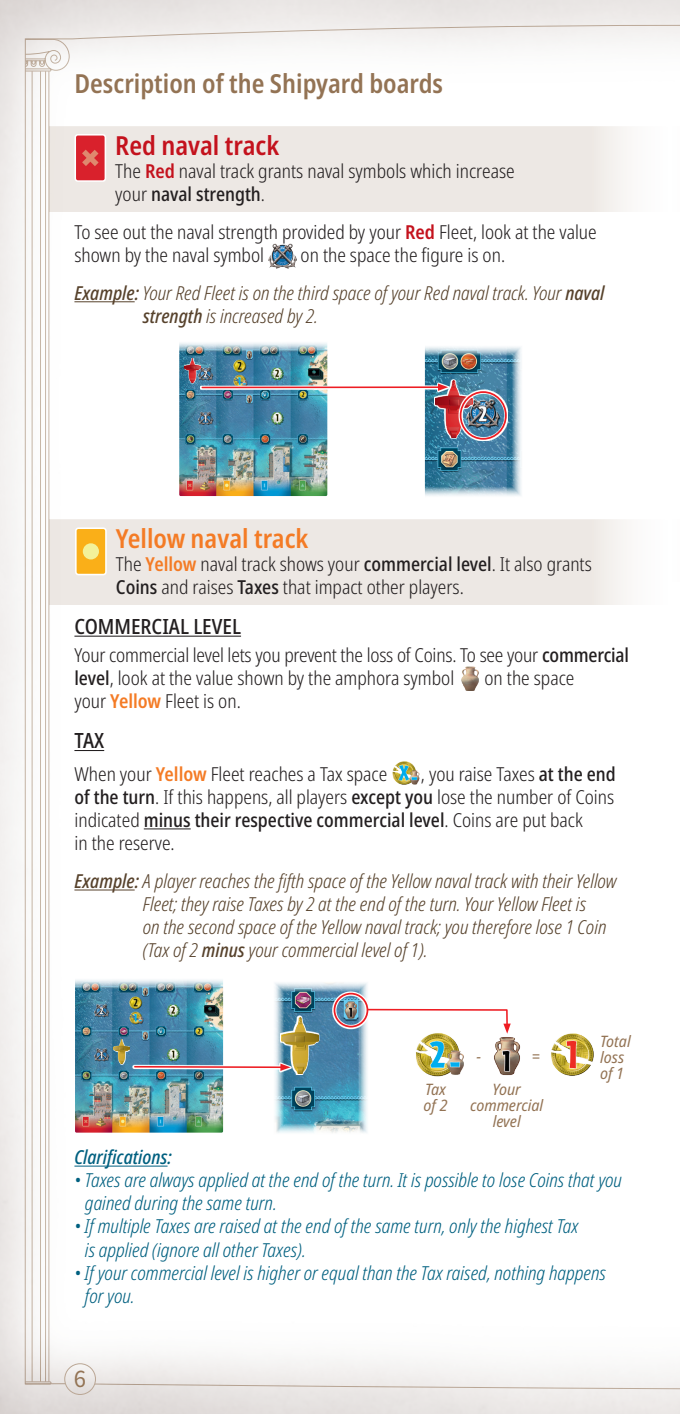
<style>
.page{position:relative;width:680px;height:1414px;background:#fff}
.page>*{position:absolute;margin:0;border:0;box-sizing:border-box;transform-origin:0 0}
.t1{font:600 condensed 26.25px "Noto Sans";color:#937354}
.t2{font:600 condensed 26.25px "Noto Sans";color:#f47b25}
.t3{font:600 condensed 26.25px "Noto Sans";color:#c4121d}
.PAGE{font:22.05px "Noto Sans CJ Kjp";color:#937354}
.t4{font:500 condensed 21px "Noto Sans";color:#231f20}
.PARAGRAPH___RETRAIT{font:300 condensed 19.25px/23.1px "Noto Sans";color:#231f20}
.EXAMPLE{font:italic 300 condensed 19.25px/23.1px "Noto Sans";color:#57422c}
.NOTES{font:italic 300 condensed 19.25px/23.1px "Noto Sans";color:#006080}
.EXAMPLE-2{font:italic 500 condensed 19.25px "Noto Sans";color:#006080}
.LEGENDES{font:italic semi-condensed 15.75px/15.8px "Noto Sans";color:#937354}
.LEGENDES_GAUCHE{font:italic semi-condensed 15.75px/15.8px "Noto Sans";color:#937354}
.s1{font-weight:600;color:#c4121d}
.s2{font-weight:500}
.s3{font-weight:600;color:#f47b25}
</style>
<div class="page">
<img style="left:0;top:0;width:680px;height:1414px">
<img style="left:65px;top:1364px;width:30px;height:30px">
<div style="left:64px;top:1363px;width:32px;height:32px;border:1px solid #baa694;border-radius:50%"></div>
<svg style="left:49px;top:126px;width:611px;height:86px;background:#eee9e5"></svg>
<div style="left:660px;top:126px;width:20px;height:86px;background:#fefefe"></div>
<svg style="left:49px;top:520px;width:631px;height:85px;background:#eee9e5"></svg>
<div style="left:660px;top:520px;width:20px;height:62px;background:#fefefe"></div>
<hr style="left:74px;top:301px;width:61px;height:1px;background:#57422c">
<img style="left:268px;top:243px;width:28px;height:26px">
<hr style="left:74px;top:636px;width:167px;height:1px;background:#231f20">
<hr style="left:74px;top:750px;width:30px;height:1px;background:#231f20">
<hr style="left:144px;top:828px;width:47px;height:1px;background:#231f20">
<hr style="left:74px;top:889px;width:61px;height:1px;background:#57422c">
<img style="left:458px;top:667px;width:22px;height:23px">
<img style="left:391px;top:757px;width:30px;height:31px">
<hr style="left:74px;top:1165px;width:93px;height:1px;background:#006080">
<img style="left:425px;top:343px;width:99px;height:157px">
<svg style="left:434px;top:379px;width:39px;height:59px"></svg>
<img style="left:435px;top:380px;width:37px;height:57px">
<img style="left:179px;top:339px;width:148px;height:157px">
<svg style="left:200px;top:358px;width:1px;height:24px"></svg>
<img style="left:184px;top:358px;width:16px;height:25px">
<svg style="left:200px;top:382px;width:249px;height:10px"></svg>
<hr style="left:202px;top:386px;width:239px;height:2px;background:#ee1d23">
<svg style="left:438px;top:383px;width:10px;height:8px"></svg>
<img style="left:458px;top:390px;width:50px;height:51px">
<div style="left:459px;top:391px;width:47px;height:49px;border:2px solid #ee1d23;border-radius:50%"></div>
<img style="left:271px;top:979px;width:100px;height:157px">
<svg style="left:280px;top:1016px;width:39px;height:59px"></svg>
<img style="left:281px;top:1017px;width:37px;height:56px">
<img style="left:75px;top:976px;width:148px;height:156px">
<svg style="left:113px;top:1039px;width:1px;height:25px"></svg>
<img style="left:114px;top:1039px;width:16px;height:25px">
<svg style="left:133px;top:1062px;width:159px;height:10px"></svg>
<svg style="left:133px;top:1063px;width:157px;height:8px"></svg>
<img style="left:415px;top:1035px;width:49px;height:45px">
<img style="left:486px;top:1035px;width:41px;height:41px">
<img style="left:548px;top:1031px;width:49px;height:49px">
<svg style="left:332px;top:991px;width:180px;height:44px"></svg>
<div style="left:333px;top:993px;width:35px;height:34px;border:2px solid #ee1d23;border-radius:50%"></div>
<svg style="left:366px;top:1008px;width:144px;height:26px"></svg>
<div style="left:75px;top:135px;width:30px;height:46px;background:#d9212c;border-radius:3px"></div>
<div style="left:74px;top:134px;width:32px;height:48px;border:2px solid #fff;border-radius:3px"></div>
<svg style="left:82px;top:150px;width:17px;height:16px"></svg>
<div style="left:76px;top:528px;width:30px;height:46px;background:#faaf18;border-radius:3px"></div>
<div style="left:75px;top:527px;width:32px;height:48px;border:2px solid #fff;border-radius:3px"></div>
<div style="left:83px;top:543px;width:16px;height:16px;background:#f3f199;border-radius:50%"></div>
<h3 class="t1" style="left:74px;top:64px;width:370px">Description of the Shipyard boards</h3>
<h3 class="t3" style="left:115px;top:126px;width:165px">Red naval track</h3>
<p class="PARAGRAPH___RETRAIT" style="left:115px;top:160px;width:401px">The <span class="s1">Red</span> naval track grants naval symbols which increase your <span class="s2">naval strength</span>.</p>
<p class="PARAGRAPH___RETRAIT" style="left:74px;top:221px;width:524px">To see out the naval strength provided by your <span class="s1">Red</span> Fleet, look at the value shown by the naval symbol</p>
<p class="PARAGRAPH___RETRAIT" style="left:300px;top:244px;width:206px">on the space the figure is on.</p>
<p class="EXAMPLE" style="left:143px;top:282px;width:463px;text-indent:-68px"><span class="s2">Example:</span> Your Red Fleet is on the third space of your Red naval track. Your <span class="s2">naval strength</span> is increased by 2.</p>
<h3 class="t2" style="left:116px;top:520px;width:194px">Yellow naval track</h3>
<p class="PARAGRAPH___RETRAIT" style="left:116px;top:553px;width:477px">The <span class="s3">Yellow</span> naval track shows your <span class="s2">commercial level</span>. It also grants<br><span class="s2">Coins</span> and raises <span class="s2">Taxes</span> that impact other players.</p>
<h4 class="t4" style="left:74px;top:612px;width:168px">COMMERCIAL LEVEL</h4>
<p class="PARAGRAPH___RETRAIT" style="left:74px;top:644px;width:556px">Your commercial level lets you prevent the loss of Coins. To see your <span class="s2">commercial level</span>, look at the value shown by the amphora symbol</p>
<p class="PARAGRAPH___RETRAIT" style="left:484px;top:667px;width:91px">on the space</p>
<p class="PARAGRAPH___RETRAIT" style="left:74px;top:690px;width:168px">your <span class="s3">Yellow</span> Fleet is on.</p>
<h4 class="t4" style="left:74px;top:726px;width:31px">TAX</h4>
<p class="PARAGRAPH___RETRAIT" style="left:74px;top:763px;width:314px">When your <span class="s3">Yellow</span> Fleet reaches a Tax space</p>
<p class="PARAGRAPH___RETRAIT" style="left:74px;top:763px;width:543px;text-indent:346px">, you raise Taxes <span class="s2">at the end of the turn</span>. If this happens, all players <span class="s2">except you</span> lose the number of Coins indicated <span class="s2">minus their respective commercial level</span>. Coins are put back<br>in the reserve.</p>
<p class="EXAMPLE" style="left:143px;top:870px;width:475px;text-indent:-68px"><span class="s2">Example:</span> A player reaches the fifth space of the Yellow naval track with their Yellow Fleet; they raise Taxes by 2 at the end of the turn. Your Yellow Fleet is<br>on the second space of the Yellow naval track; you therefore lose 1 Coin (Tax of 2 <span class="s2">minus</span> your commercial level of 1).</p>
<p class="LEGENDES" style="left:476px;top:1049px;width:6px">-</p>
<p class="LEGENDES" style="left:531px;top:1049px;width:10px">=</p>
<p class="LEGENDES" style="left:423px;top:1082px;width:25px">Tax of 2</p>
<p class="LEGENDES" style="left:470px;top:1082px;width:75px;text-align:center">Your commercial level</p>
<p class="LEGENDES_GAUCHE" style="left:600px;top:1034px;width:32px">Total loss of 1</p>
<p class="EXAMPLE-2" style="left:74px;top:1143px;width:99px">Clarifications:</p>
<p class="NOTES" style="left:85px;top:1169px;width:538px;text-indent:-11px">• Taxes are always applied at the end of the turn. It is possible to lose Coins that you gained during the same turn.</p>
<p class="NOTES" style="left:85px;top:1215px;width:495px;text-indent:-11px">• If multiple Taxes are raised at the end of the same turn, only the highest Tax is applied (ignore all other Taxes).</p>
<p class="NOTES" style="left:85px;top:1261px;width:522px;text-indent:-11px">• If your commercial level is higher or equal than the Tax raised, nothing happens for you.</p>
<p class="PAGE" style="left:74px;top:1367px;width:14px">6</p>
</div>
